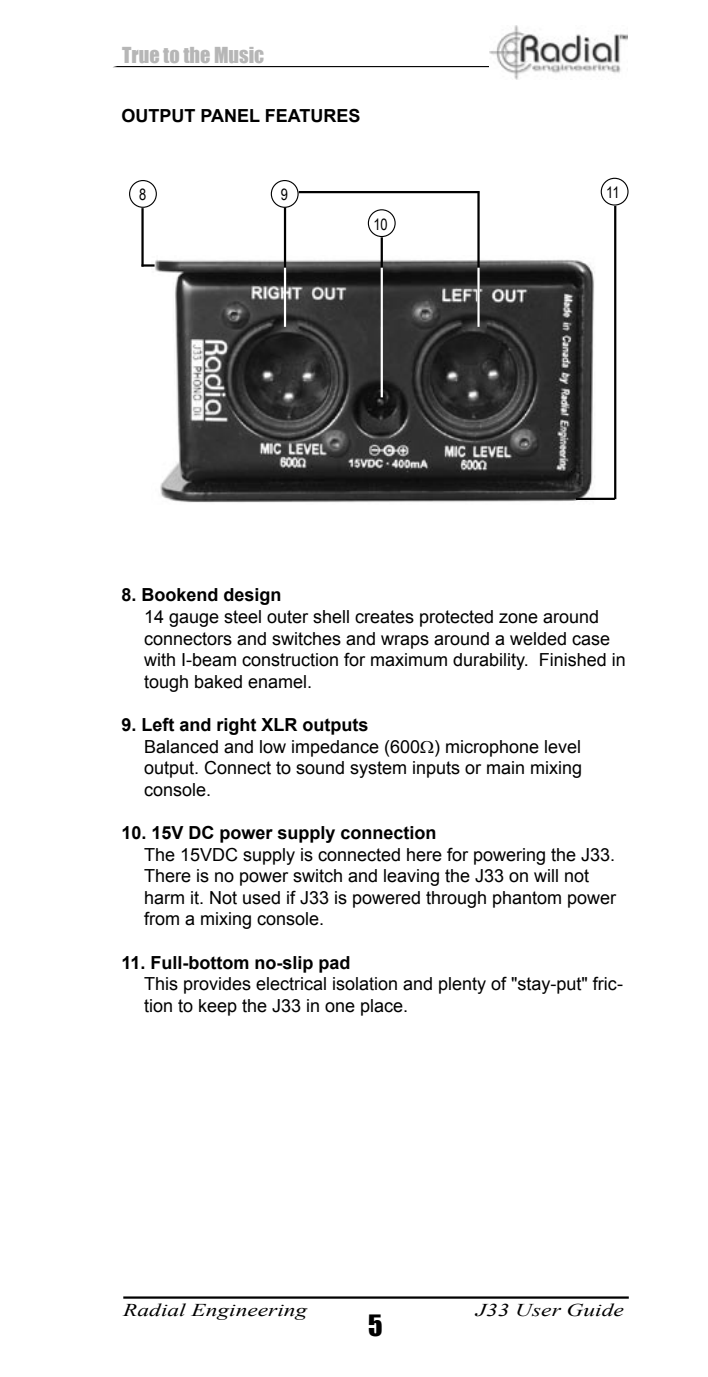
<style>
.page{position:relative;width:708px;height:1377px;background:#fff}
.page>*{position:absolute;margin:0;border:0;box-sizing:border-box;transform-origin:0 0}
.t1{font:27px "Impact";color:#000}
.t2{font:20.25px "Impact";color:#b6b6b6}
.t3{font:18px/21.6px "Arial";color:#000}
.t4{font:700 18px "Arial";color:#000}
.t5{font:italic 18px "Times New Roman";color:#000;scale:1.3 1}
.t6{font:15.75px "Arial Narrow";color:#000}
</style>
<div class="page">
<img style="left:155px;top:256px;width:442px;height:247px">
<svg style="left:113px;top:66px;width:376px;height:1px"></svg>
<img style="left:489px;top:26px;width:139px;height:53px">
<hr style="left:123px;top:1296px;width:506px;height:3px;background:#000">
<hr style="left:284px;top:207px;width:2px;height:120px;background:#000">
<hr style="left:284px;top:268px;width:2px;height:59px;background:#fff">
<hr style="left:381px;top:237px;width:2px;height:90px;background:#000">
<hr style="left:381px;top:268px;width:2px;height:129px;background:#fff">
<hr style="left:477px;top:191px;width:3px;height:136px;background:#000">
<hr style="left:477px;top:268px;width:3px;height:59px;background:#fff">
<hr style="left:614px;top:206px;width:2px;height:293px;background:#000">
<hr style="left:576px;top:498px;width:39px;height:2px;background:#000">
<hr style="left:299px;top:191px;width:180px;height:2px;background:#000">
<hr style="left:141px;top:208px;width:3px;height:59px;background:#000">
<svg style="left:142px;top:264px;width:13px;height:3px"></svg>
<div style="left:271px;top:180px;width:28px;height:28px;border:1px solid #000;border-radius:50%"></div>
<div style="left:129px;top:180px;width:28px;height:28px;border:1px solid #000;border-radius:50%"></div>
<div style="left:368px;top:209px;width:28px;height:28px;border:1px solid #000;border-radius:50%"></div>
<div style="left:601px;top:178px;width:28px;height:28px;border:1px solid #000;border-radius:50%"></div>
<p class="t2" style="left:122px;top:39px;width:144px">True to the Music</p>
<p class="t4" style="left:121px;top:104px;width:241px">OUTPUT PANEL FEATURES</p>
<p class="t6" style="left:139px;top:183px;width:9px">8</p>
<p class="t6" style="left:281px;top:183px;width:9px">9</p>
<p class="t6" style="left:373px;top:212px;width:16px">10</p>
<p class="t6" style="left:606px;top:181px;width:15px">11</p>
<p class="t4" style="left:121px;top:583px;width:162px">8. Bookend design</p>
<p class="t3" style="left:144px;top:606px;width:483px">14 gauge steel outer shell creates protected zone around connectors and switches and wraps around a welded case with I-beam construction for maximum durability. Finished in tough baked enamel.</p>
<p class="t4" style="left:121px;top:713px;width:249px">9. Left and right XLR outputs</p>
<p class="t3" style="left:144px;top:736px;width:440px;text-align:justify">Balanced and low impedance (600 ) microphone level output. Connect to sound system inputs or main mixing console.</p>
<p class="t4" style="left:121px;top:821px;width:317px">10. 15V DC power supply connection</p>
<p class="t3" style="left:144px;top:844px;width:474px">The 15VDC supply is connected here for powering the J33.<br>There is no power switch and leaving the J33 on will not harm it. Not used if J33 is powered through phantom power from a mixing console.</p>
<p class="t4" style="left:121px;top:950px;width:231px">11. Full-bottom no-slip pad</p>
<p class="t3" style="left:144px;top:973px;width:480px">This provides electrical isolation and plenty of "stay-put" fric&shy;tion to keep the J33 in one place.</p>
<p class="t5" style="left:123px;top:1298px;width:143px">Radial Engineering</p>
<p class="t5" style="left:476px;top:1298px;width:115px">J33 User Guide</p>
<h1 class="t1" style="left:368px;top:1304px;width:16px">5</h1>
</div>
